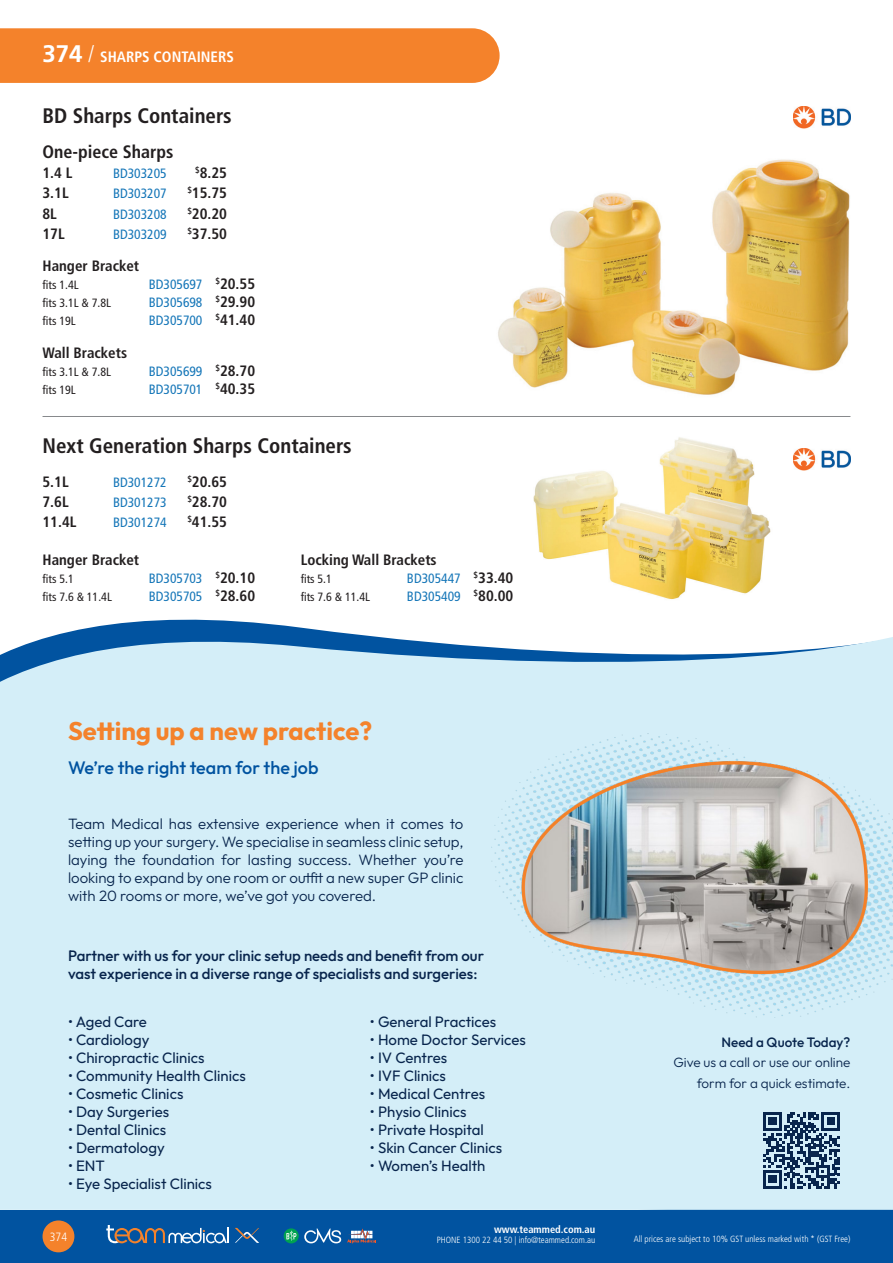
<style>
.page{position:relative;width:893px;height:1263px;background:#fff}
.page>*{position:absolute;margin:0;border:0;box-sizing:border-box;transform-origin:0 0}
.t1{font:700 25.5px "Outfit";color:#f4822b}
.Heading{font:700 condensed 21px "Frutiger LT Pro";color:#231f20}
.t2{font:500 18px "Outfit";color:#0153a0}
.t3{font:700 condensed 18px "Frutiger LT Pro";color:#231f20}
.t4{font:15px "Outfit";color:#08254d}
.t5{font:300 15px/18px "Outfit";color:#08254d;text-align:justify}
.sharps_tab{font:700 condensed 15px "Frutiger LT Pro";color:#231f20}
.t6{font:500 15px/18px "Outfit";color:#08254d}
.t7{font:700 condensed 15px "Frutiger LT Pro";color:#fff}
.sharps_tab-2{font:condensed 13.5px "Frutiger LT Pro";color:#1576b8}
.t8{font:300 13.5px "Outfit";color:#08254d}
.t9{font:500 13.5px "Outfit";color:#08254d}
.t10{font:condensed 12px "Frutiger LT Pro";color:#231f20}
.t11{font:300 condensed 12px "Frutiger LT Pro";color:#fff}
.t12{font:700 condensed 10.5px "Frutiger LT Pro";color:#fff}
.t13{font:300 condensed 9px "Frutiger LT Pro";color:#fff}
.s1{font-stretch:normal;font-size:24px}
.s2{font-weight:300;font-size:24px}
.s3{font-weight:700;font-size:15px;color:#231f20}
</style>
<div class="page">
<div style="left:0;top:1210px;width:893px;height:53px;background:#0153a0"></div>
<div style="left:43px;top:1220px;width:31px;height:32px;background:#f4822b;border-radius:50%"></div>
<svg style="left:106px;top:1225px;width:123px;height:18px"></svg>
<svg style="left:235px;top:1228px;width:24px;height:15px"></svg>
<svg style="left:284px;top:1228px;width:15px;height:15px"></svg>
<svg style="left:286px;top:1231px;width:10px;height:10px"></svg>
<svg style="left:304px;top:1228px;width:37px;height:15px"></svg>
<svg style="left:347px;top:1228px;width:29px;height:15px"></svg>
<div style="left:0;top:28px;width:500px;height:55px;background:#f4822b"></div>
<img style="left:533px;top:437px;width:238px;height:144px">
<img style="left:793px;top:448px;width:57px;height:22px">
<img style="left:498px;top:159px;width:352px;height:236px">
<img style="left:793px;top:106px;width:57px;height:22px">
<hr style="left:43px;top:416px;width:807px;height:1px;background:#87898c">
<svg style="left:0;top:619px;width:893px;height:591px;background:#cfeaf5"></svg>
<img style="left:491px;top:733px;width:402px;height:285px">
<svg style="left:763px;top:1112px;width:77px;height:76px;background:#607c97"></svg>
<p class="t7" style="left:43px;top:48px;width:193px"><span class="s1">374</span> <span class="s2">/</span> SHARPS CONTAINERS</p>
<p class="Heading" style="left:43px;top:104px;width:191px">BD Sharps Containers</p>
<p class="t3" style="left:43px;top:141px;width:133px">One-piece Sharps</p>
<p class="sharps_tab" style="left:43px;top:164px;width:32px">1.4 L</p>
<p class="sharps_tab-2" style="left:113px;top:166px;width:55px">BD303205</p>
<p class="sharps_tab" style="left:195px;top:164px;width:33px"><sup>$</sup>8.25</p>
<p class="sharps_tab" style="left:43px;top:184px;width:28px">3.1L</p>
<p class="sharps_tab-2" style="left:113px;top:186px;width:55px">BD303207</p>
<p class="sharps_tab" style="left:187px;top:184px;width:41px"><sup>$</sup>15.75</p>
<p class="sharps_tab" style="left:43px;top:204px;width:16px">8L</p>
<p class="sharps_tab-2" style="left:113px;top:206px;width:55px">BD303208</p>
<p class="sharps_tab" style="left:187px;top:204px;width:41px"><sup>$</sup>20.20</p>
<p class="sharps_tab" style="left:43px;top:225px;width:24px">17L</p>
<p class="sharps_tab-2" style="left:113px;top:226px;width:55px">BD303209</p>
<p class="sharps_tab" style="left:187px;top:225px;width:41px"><sup>$</sup>37.50</p>
<p class="sharps_tab" style="left:43px;top:257px;width:98px">Hanger Bracket</p>
<p class="t10" style="left:43px;top:278px;width:38px">fits 1.4L</p>
<p class="sharps_tab-2" style="left:149px;top:277px;width:108px">BD305697 <sup>$</sup><span class="s3">20.55</span></p>
<p class="t10" style="left:43px;top:296px;width:70px">fits 3.1L &amp; 7.8L</p>
<p class="sharps_tab-2" style="left:149px;top:295px;width:108px">BD305698 <sup>$</sup><span class="s3">29.90</span></p>
<p class="t10" style="left:43px;top:314px;width:35px">fits 19L</p>
<p class="sharps_tab-2" style="left:149px;top:313px;width:108px">BD305700 <sup>$</sup><span class="s3">41.40</span></p>
<p class="sharps_tab" style="left:43px;top:344px;width:86px">Wall Brackets</p>
<p class="t10" style="left:43px;top:365px;width:70px">fits 3.1L &amp; 7.8L</p>
<p class="sharps_tab-2" style="left:149px;top:363px;width:108px">BD305699 <sup>$</sup><span class="s3">28.70</span></p>
<p class="t10" style="left:43px;top:383px;width:35px">fits 19L</p>
<p class="sharps_tab-2" style="left:149px;top:381px;width:108px">BD305701 <sup>$</sup><span class="s3">40.35</span></p>
<p class="Heading" style="left:43px;top:434px;width:311px">Next Generation Sharps Containers</p>
<p class="sharps_tab" style="left:43px;top:473px;width:28px">5.1L</p>
<p class="sharps_tab-2" style="left:113px;top:474px;width:55px">BD301272</p>
<p class="sharps_tab" style="left:187px;top:473px;width:41px"><sup>$</sup>20.65</p>
<p class="sharps_tab" style="left:43px;top:493px;width:28px">7.6L</p>
<p class="sharps_tab-2" style="left:113px;top:494px;width:55px">BD301273</p>
<p class="sharps_tab" style="left:187px;top:493px;width:41px"><sup>$</sup>28.70</p>
<p class="sharps_tab" style="left:43px;top:513px;width:35px">11.4L</p>
<p class="sharps_tab-2" style="left:113px;top:515px;width:55px">BD301274</p>
<p class="sharps_tab" style="left:187px;top:513px;width:41px"><sup>$</sup>41.55</p>
<p class="sharps_tab" style="left:43px;top:550px;width:98px">Hanger Bracket</p>
<p class="t10" style="left:43px;top:571px;width:33px">fits 5.1</p>
<p class="sharps_tab-2" style="left:149px;top:570px;width:108px">BD305703 <sup>$</sup><span class="s3">20.10</span></p>
<p class="t10" style="left:43px;top:589px;width:71px">fits 7.6 &amp; 11.4L</p>
<p class="sharps_tab-2" style="left:149px;top:588px;width:108px">BD305705 <sup>$</sup><span class="s3">28.60</span></p>
<p class="sharps_tab" style="left:301px;top:550px;width:138px">Locking Wall Brackets</p>
<p class="t10" style="left:301px;top:571px;width:33px">fits 5.1</p>
<p class="sharps_tab-2" style="left:407px;top:570px;width:108px">BD305447 <sup>$</sup><span class="s3">33.40</span></p>
<p class="t10" style="left:301px;top:589px;width:71px">fits 7.6 &amp; 11.4L</p>
<p class="sharps_tab-2" style="left:407px;top:588px;width:108px">BD305409 <sup>$</sup><span class="s3">80.00</span></p>
<p class="t1" style="left:68px;top:716px;width:306px">Setting up a new practice?</p>
<p class="t2" style="left:68px;top:757px;width:252px">We’re the right team for the job</p>
<p class="t5" style="left:68px;top:814px;width:397px">Team Medical has extensive experience when it comes to setting up your surgery. We specialise in seamless clinic setup, laying the foundation for lasting success. Whether you’re looking to expand by one room or outfit a new super GP clinic with 20 rooms or more, we’ve got you covered.</p>
<p class="t6" style="left:68px;top:946px;width:417px">Partner with us for your clinic setup needs and benefit from our vast experience in a diverse range of specialists and surgeries:</p>
<p class="t4" style="left:68px;top:1013px;width:80px">• Aged Care</p>
<p class="t4" style="left:68px;top:1031px;width:83px">• Cardiology</p>
<p class="t4" style="left:68px;top:1049px;width:138px">• Chiropractic Clinics</p>
<p class="t4" style="left:68px;top:1067px;width:179px">• Community Health Clinics</p>
<p class="t4" style="left:68px;top:1085px;width:117px">• Cosmetic Clinics</p>
<p class="t4" style="left:68px;top:1103px;width:103px">• Day Surgeries</p>
<p class="t4" style="left:68px;top:1121px;width:100px">• Dental Clinics</p>
<p class="t4" style="left:68px;top:1139px;width:98px">• Dermatology</p>
<p class="t4" style="left:68px;top:1157px;width:38px">• ENT</p>
<p class="t4" style="left:68px;top:1175px;width:145px">• Eye Specialist Clinics</p>
<p class="t4" style="left:370px;top:1013px;width:128px">• General Practices</p>
<p class="t4" style="left:370px;top:1031px;width:157px">• Home Doctor Services</p>
<p class="t4" style="left:370px;top:1049px;width:79px">• IV Centres</p>
<p class="t4" style="left:370px;top:1067px;width:78px">• IVF Clinics</p>
<p class="t4" style="left:370px;top:1085px;width:117px">• Medical Centres</p>
<p class="t4" style="left:370px;top:1103px;width:98px">• Physio Clinics</p>
<p class="t4" style="left:370px;top:1121px;width:116px">• Private Hospital</p>
<p class="t4" style="left:370px;top:1139px;width:134px">• Skin Cancer Clinics</p>
<p class="t4" style="left:370px;top:1157px;width:117px">• Women’s Health</p>
<p class="t9" style="left:721px;top:1034px;width:130px">Need a Quote Today?</p>
<p class="t8" style="left:673px;top:1055px;width:178px">Give us a call or use our online</p>
<p class="t8" style="left:697px;top:1075px;width:155px">form for a quick estimate.</p>
<p class="t12" style="left:494px;top:1223px;width:103px">www.teammed.com.au</p>
<p class="t13" style="left:437px;top:1235px;width:160px">PHONE 1300 22 44 50 | info@teammed.com.au</p>
<p class="t11" style="left:50px;top:1230px;width:19px">374</p>
<p class="t13" style="left:634px;top:1233px;width:218px">All prices are subject to 10% GST unless marked with * (GST Free)</p>
</div>
